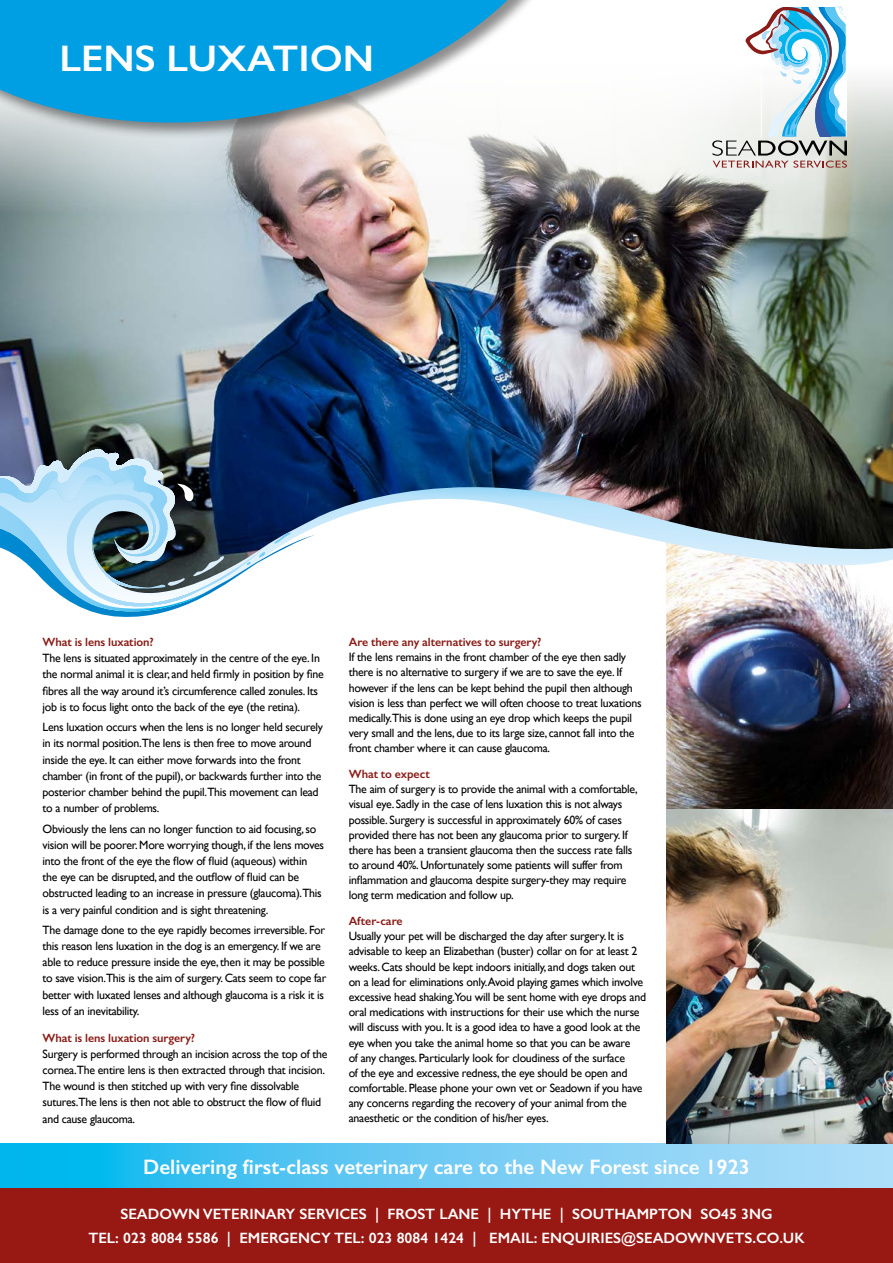
<style>
.page{position:relative;width:893px;height:1263px;background:#fff}
.page>*{position:absolute;margin:0;border:0;box-sizing:border-box;transform-origin:0 0}
.t1{font:600 37.2px "Gill Sans";color:#fff;scale:1.05 1}
.t2{font:600 21px "Gill Sans";color:#fff}
.t3{font:600 15px/24px "Gill Sans";color:#fff;text-align:center}
.t4{font:12px/15.1px "Gill Sans";letter-spacing:-.02em;color:#000}
.t5{font:600 12px "Gill Sans";letter-spacing:-.005em;color:#8a1b16}
</style>
<div class="page">
<img style="left:0;top:213px;width:893px;height:241px">
<img style="left:0;top:80px;width:893px;height:133px">
<svg style="left:0;top:1144px;width:893px;height:44px;background:#64caf3"></svg>
<div style="left:0;top:1188px;width:893px;height:75px;background:#981813"></div>
<img style="left:666px;top:620px;width:227px;height:189px">
<img style="left:666px;top:809px;width:227px;height:335px">
<svg style="left:315px;top:454px;width:578px;height:166px"></svg>
<svg style="left:0;top:449px;width:315px;height:168px"></svg>
<svg style="left:0;top:0;width:598px;height:148px;fill:#009fe3"></svg>
<svg style="left:712px;top:6px;width:135px;height:162px"></svg>
<h1 class="t1" style="left:60px;top:36px;width:301px">LENS LUXATION</h1>
<p class="t5" style="left:43px;top:635px;width:113px">What is lens luxation?</p>
<p class="t4" style="left:43px;top:650px;width:283px;line-height:16.2px">The lens is situated approximately in the centre of the eye. In the normal animal it is clear, and held firmly in position by fine fibres all the way around it’s circumference called zonules. Its job is to focus light onto the back of the eye (the retina).</p>
<p class="t4" style="left:43px;top:719px;width:282px;line-height:16.2px">Lens luxation occurs when the lens is no longer held securely in its normal position.The lens is then free to move around inside the eye. It can either move forwards into the front chamber (in front of the pupil), or backwards further into the posterior chamber behind the pupil.This movement can lead to a number of problems.</p>
<p class="t4" style="left:43px;top:820px;width:283px;line-height:16.2px">Obviously the lens can no longer function to aid focusing, so vision will be poorer. More worrying though, if the lens moves into the front of the eye the flow of fluid (aqueous) within the eye can be disrupted, and the outflow of fluid can be obstructed leading to an increase in pressure (glaucoma).This is a very painful condition and is sight threatening.</p>
<p class="t4" style="left:43px;top:922px;width:285px;line-height:16.2px">The damage done to the eye rapidly becomes irreversible. For this reason lens luxation in the dog is an emergency. If we are able to reduce pressure inside the eye, then it may be possible to save vision.This is the aim of surgery. Cats seem to cope far better with luxated lenses and although glaucoma is a risk it is less of an inevitability.</p>
<p class="t5" style="left:43px;top:1030px;width:154px">What is lens luxation surgery?</p>
<p class="t4" style="left:43px;top:1045px;width:286px;line-height:16.2px">Surgery is performed through an incision across the top of the cornea.The entire lens is then extracted through that incision.<br>The wound is then stitched up with very fine dissolvable sutures.The lens is then not able to obstruct the flow of fluid and cause glaucoma.</p>
<p class="t5" style="left:349px;top:635px;width:194px">Are there any alternatives to surgery?</p>
<p class="t4" style="left:349px;top:649px;width:294px">If the lens remains in the front chamber of the eye then sadly there is no alternative to surgery if we are to save the eye. If however if the lens can be kept behind the pupil then although vision is less than perfect we will often choose to treat luxations medically.This is done using an eye drop which keeps the pupil very small and the lens, due to its large size, cannot fall into the front chamber where it can cause glaucoma.</p>
<p class="t5" style="left:349px;top:767px;width:83px">What to expect</p>
<p class="t4" style="left:349px;top:781px;width:291px">The aim of surgery is to provide the animal with a comfortable, visual eye. Sadly in the case of lens luxation this is not always possible. Surgery is successful in approximately 60% of cases provided there has not been any glaucoma prior to surgery. If there has been a transient glaucoma then the success rate falls to around 40%. Unfortunately some patients will suffer from inflammation and glaucoma despite surgery-they may require long term medication and follow up.</p>
<p class="t5" style="left:349px;top:914px;width:55px">After-care</p>
<p class="t4" style="left:349px;top:928px;width:299px">Usually your pet will be discharged the day after surgery. It is advisable to keep an Elizabethan (buster) collar on for at least 2 weeks. Cats should be kept indoors initially, and dogs taken out on a lead for eliminations only.Avoid playing games which involve excessive head shaking.You will be sent home with eye drops and oral medications with instructions for their use which the nurse will discuss with you. It is a good idea to have a good look at the eye when you take the animal home so that you can be aware<br>of any changes. Particularly look for cloudiness of the surface<br>of the eye and excessive redness, the eye should be open and comfortable. Please phone your own vet or Seadown if you have any concerns regarding the recovery of your animal from the anaesthetic or the condition of his/her eyes.</p>
<h2 class="t2" style="left:143px;top:1154px;width:608px">Delivering first-class veterinary care to the New Forest since 1923</h2>
<p class="t3" style="left:88px;top:1201px;width:718px">SEADOWN VETERINARY SERVICES | FROST LANE | HYTHE | SOUTHAMPTON SO45 3NG<br>TEL: 023 8084 5586 | EMERGENCY TEL: 023 8084 1424 | EMAIL: ENQUIRIES@SEADOWNVETS.CO.UK</p>
</div>
